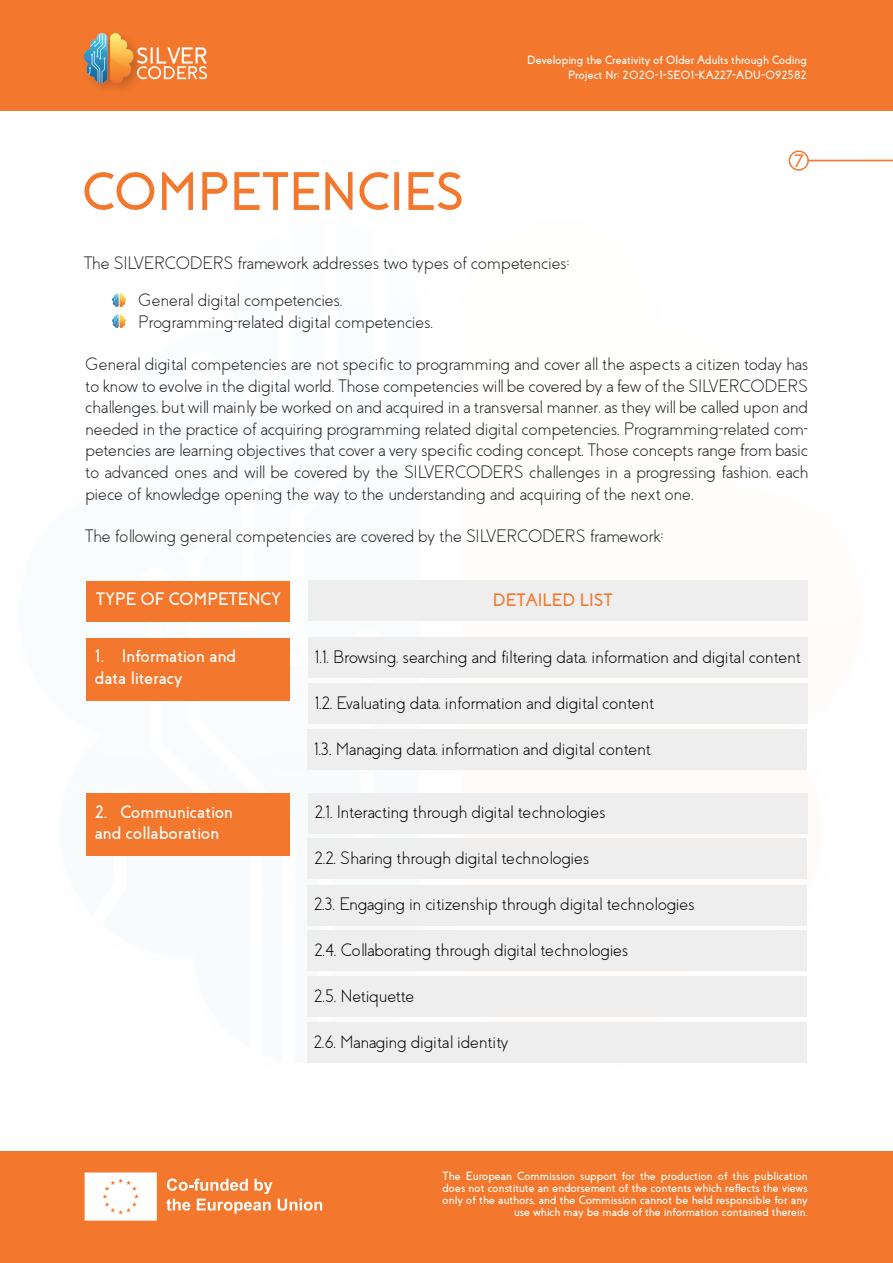
<style>
.page{position:relative;width:893px;height:1263px;background:#fff}
.page>*{position:absolute;margin:0;border:0;box-sizing:border-box;transform-origin:0 0}
.t1{font:700 54px "Coves";color:#f3782d}
.t2{font:300 18px/21.6px "Coves";color:#231f20}
.t3{font:300 18px "Coves";letter-spacing:.02em;color:#000001}
.t4{font:300 18px "Coves";color:#000001}
.t5{font:700 18px/21.6px "Coves";color:#fff}
.t6{font:700 18px "Coves";color:#f3782e}
.t7{font:700 18px "Coves";color:#f3782d}
.t8{font:700 12px/12px "Coves";color:#fff;text-align:right}
</style>
<div class="page">
<div style="left:0;top:0;width:893px;height:111px;background:#f3782d"></div>
<div style="left:0;top:1152px;width:893px;height:111px;background:#f3782d"></div>
<svg style="left:85px;top:1172px;width:72px;height:48px;background:#fef9f6"></svg>
<svg style="left:166px;top:1178px;width:106px;height:36px"></svg>
<svg style="left:278px;top:1198px;width:44px;height:13px"></svg>
<img style="left:84px;top:33px;width:49px;height:56px">
<img style="left:85px;top:34px;width:49px;height:48px">
<img style="left:134px;top:47px;width:73px;height:34px">
<img style="left:113px;top:293px;width:13px;height:13px">
<img style="left:113px;top:314px;width:13px;height:13px">
<hr style="left:808px;top:160px;width:85px;height:1px;background:#f3782d">
<div style="left:789px;top:150px;width:20px;height:21px;border:2px solid #f3782d;border-radius:50%"></div>
<div style="left:87px;top:581px;width:203px;height:41px;background:#f3782e"></div>
<div style="left:308px;top:580px;width:500px;height:41px;background:#edeeed"></div>
<div style="left:87px;top:638px;width:203px;height:62px;background:#f3782e"></div>
<div style="left:308px;top:637px;width:500px;height:41px;background:#edeeed"></div>
<div style="left:308px;top:683px;width:499px;height:41px;background:#edeeed"></div>
<div style="left:307px;top:729px;width:500px;height:41px;background:#edeeed"></div>
<div style="left:87px;top:793px;width:203px;height:62px;background:#f3782e"></div>
<div style="left:308px;top:793px;width:499px;height:40px;background:#edeeed"></div>
<div style="left:308px;top:838px;width:499px;height:41px;background:#edeeed"></div>
<div style="left:307px;top:885px;width:500px;height:40px;background:#edeeed"></div>
<div style="left:308px;top:930px;width:499px;height:41px;background:#edeeed"></div>
<div style="left:307px;top:976px;width:500px;height:41px;background:#edeeed"></div>
<div style="left:307px;top:1022px;width:499px;height:41px;background:#edeeed"></div>
<p class="t8" style="left:527px;top:53px;width:281px;line-height:15px">Developing the Creativity of Older Adults through Coding<br>Project Nr: 2020-1-SE01-KA227-ADU-092582</p>
<h1 class="t1" style="left:82px;top:160px;width:383px">COMPETENCIES</h1>
<p class="t2" style="left:139px;top:244px;width:433px;line-height:37.8px;text-indent:-55px">The SILVERCODERS framework addresses two types of competencies:<br>General digital competencies.</p>
<p class="t2" style="left:139px;top:311px;width:296px">Programming-related digital competencies.</p>
<p class="t7" style="left:794px;top:151px;width:11px">7</p>
<p class="t2" style="left:86px;top:353px;width:724px;text-align:justify">General digital competencies are not specific to programming and cover all the aspects a citizen today has to know to evolve in the digital world. Those competencies will be covered by a few of the SILVERCODERS challenges, but will mainly be worked on and acquired in a transversal manner, as they will be called upon and needed in the practice of acquiring programming related digital competencies. Programming-related com&shy;petencies are learning objectives that cover a very specific coding concept. Those concepts range from basic to advanced ones and will be covered by the SILVERCODERS challenges in a progressing fashion, each piece of knowledge opening the way to the understanding and acquiring of the next one.</p>
<p class="t2" style="left:85px;top:525px;width:580px">The following general competencies are covered by the SILVERCODERS framework:</p>
<p class="t5" style="left:96px;top:588px;width:187px">TYPE OF COMPETENCY</p>
<p class="t6" style="left:493px;top:589px;width:121px">DETAILED LIST</p>
<p class="t5" style="left:95px;top:645px;width:143px">1. Information and data literacy</p>
<p class="t3" style="left:315px;top:646px;width:487px">1.1. Browsing, searching and filtering data, information and digital content</p>
<p class="t3" style="left:315px;top:692px;width:341px">1.2. Evaluating data, information and digital content</p>
<p class="t3" style="left:314px;top:738px;width:338px">1.3. Managing data, information and digital content</p>
<p class="t5" style="left:95px;top:801px;width:140px">2. Communication and collaboration</p>
<p class="t3" style="left:315px;top:801px;width:292px">2.1. Interacting through digital technologies</p>
<p class="t3" style="left:315px;top:847px;width:276px">2.2. Sharing through digital technologies</p>
<p class="t4" style="left:314px;top:893px;width:382px">2.3. Engaging in citizenship through digital technologies</p>
<p class="t3" style="left:315px;top:939px;width:315px">2.4. Collaborating through digital technologies</p>
<p class="t3" style="left:314px;top:985px;width:102px">2.5. Netiquette</p>
<p class="t4" style="left:314px;top:1031px;width:196px">2.6. Managing digital identity</p>
<p class="t8" style="left:443px;top:1170px;width:367px">The European Commission support for the production of this publication does not constitute an endorsement of the contents which reflects the views only of the authors, and the Commission cannot be held responsible for any use which may be made of the information contained therein.</p>
</div>
